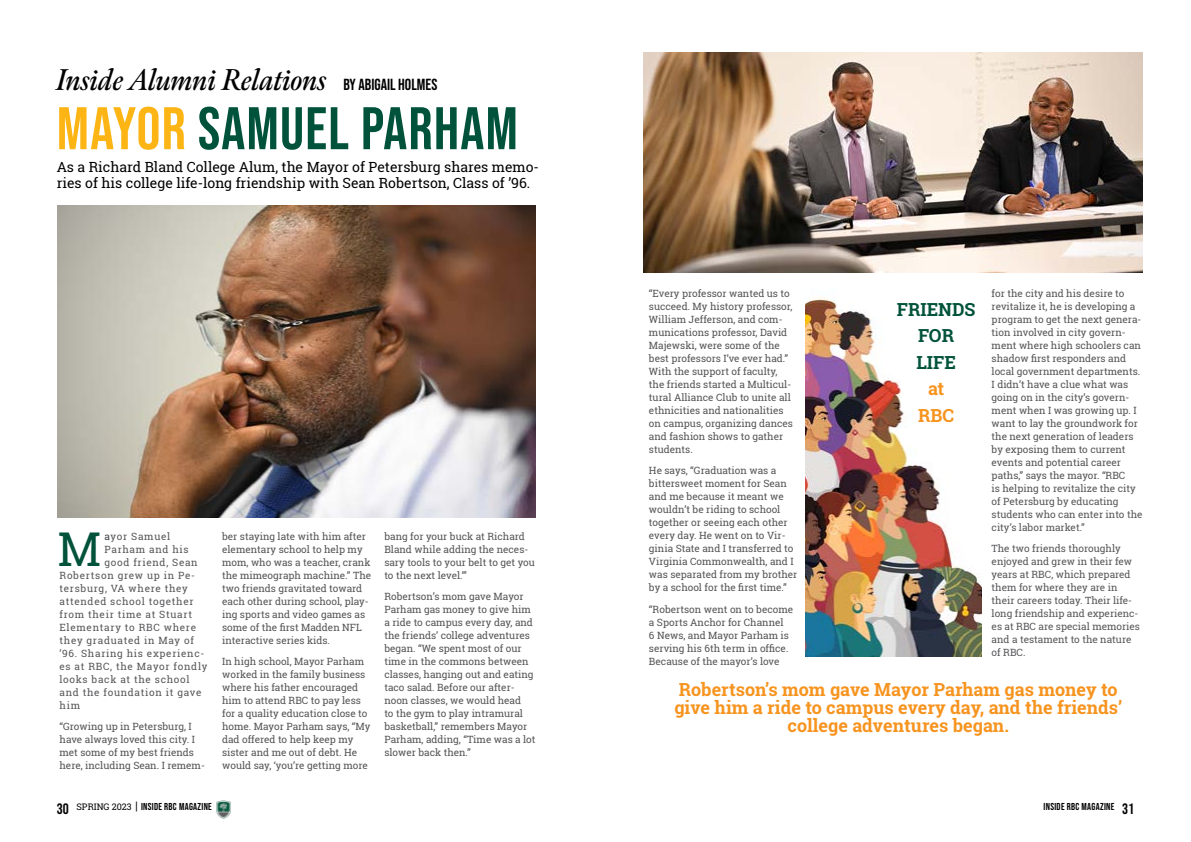
<style>
.page{position:relative;width:1191px;height:842px;background:#fff}
.page>*{position:absolute;margin:0;border:0;box-sizing:border-box;transform-origin:0 0}
.t1{font:60px "Bebas Neue";letter-spacing:.02em;color:#00523a}
.t2{font:46.6px "Roboto Slab";color:#00523a}
.t3{font:italic 600 30px "Meno Display Condensed";color:#000}
.t4{font:700 18px/18px "Roboto Slab";color:#f7941f;text-align:center}
.t5{font:700 18px/26.5px "Roboto Slab";color:#00523a;text-align:center}
.t6{font:16px "Bebas Neue";color:#000}
.t7{font:15px "Bebas Neue";color:#000}
.t8{font:14px/16px "Roboto Slab";color:#000}
.t9{font:10px/13px "Roboto Slab";color:#545456}
.t10{font:10px/13px "Roboto Slab";color:#565659}
.t11{font:10px "Roboto Slab";letter-spacing:.07em;color:#565659}
.t12{font:10px "Bebas Neue";letter-spacing:.03em;color:#000}
.s1{color:#fcb515}
.s2{color:#393d46}
.s3{font-family:"Roboto Slab";font-size:9px}
.s4{font-family:"PT Sans";font-size:12px}
</style>
<div class="page">
<img style="left:216px;top:801px;width:15px;height:18px">
<img style="left:58px;top:205px;width:477px;height:312px">
<img style="left:643px;top:52px;width:499px;height:221px">
<img style="left:805px;top:297px;width:176px;height:359px">
<h3 class="t3" style="left:57px;top:61px;width:272px">Inside Alumni Relations</h3>
<h1 class="t1" style="left:57px;top:95px;width:462px"><span class="s1">MAYOR</span> SAMUEL PARHAM</h1>
<h3 class="t8" style="left:57px;top:159px;width:484px">As a Richard Bland College Alum, the Mayor of Petersburg shares memo&shy;ries of his college life-long friendship with Sean Robertson, Class of ’96.</h3>
<h3 class="t6" style="left:343px;top:75px;width:95px">BY ABIGAIL HOLMES</h3>
<h2 class="t2" style="left:58px;top:517px;width:45px">M</h2>
<p class="t11" style="left:104px;top:529px;width:67px"><span class="s2">a</span>yor Samuel</p>
<p class="t11" style="left:104px;top:542px;width:86px">Parham and his</p>
<p class="t11" style="left:104px;top:555px;width:95px">good friend, Sean</p>
<p class="t11" style="left:60px;top:568px;width:137px">Robertson grew up in Pe-</p>
<p class="t11" style="left:60px;top:581px;width:130px">tersburg, VA where they</p>
<p class="t11" style="left:60px;top:594px;width:136px">attended school together</p>
<p class="t11" style="left:60px;top:607px;width:134px">from their time at Stuart</p>
<p class="t11" style="left:60px;top:620px;width:138px">Elementary to RBC where</p>
<p class="t11" style="left:60px;top:633px;width:136px">they graduated in May of</p>
<p class="t11" style="left:60px;top:646px;width:146px">’96. Sharing his experienc-</p>
<p class="t11" style="left:60px;top:659px;width:149px">es at RBC, the Mayor fondly</p>
<p class="t11" style="left:60px;top:672px;width:131px">looks back at the school</p>
<p class="t11" style="left:60px;top:685px;width:143px">and the foundation it gave</p>
<p class="t10" style="left:60px;top:698px;width:22px">him</p>
<p class="t9" style="left:60px;top:720px;width:147px">“Growing up in Petersburg, I have always loved this city. I met some of my best friends here, including Sean. I remem-</p>
<p class="t9" style="left:222px;top:529px;width:150px">ber staying late with him after elementary school to help my mom, who was a teacher, crank the mimeograph machine.” The two friends gravitated toward each other during school, play&shy;ing sports and video games as some of the first Madden NFL interactive series kids.</p>
<p class="t9" style="left:222px;top:655px;width:150px">In high school, Mayor Parham worked in the family business where his father encouraged him to attend RBC to pay less for a quality education close to home. Mayor Parham says, “My dad offered to help keep my sister and me out of debt. He would say, ‘you’re getting more</p>
<p class="t9" style="left:384px;top:529px;width:152px">bang for your buck at Richard<br>Bland while adding the neces&shy;sary tools to your belt to get you to the next level.’”</p>
<p class="t9" style="left:384px;top:590px;width:153px">Robertson’s mom gave Mayor<br>Parham gas money to give him a ride to campus every day, and the friends’ college adventures began. “We spent most of our time in the commons between classes, hanging out and eating taco salad. Before our after&shy;noon classes, we would head<br>to the gym to play intramural basketball,” remembers Mayor<br>Parham, adding, “Time was a lot slower back then.”</p>
<p class="t9" style="left:991px;top:286px;width:151px">for the city and his desire to revitalize it, he is developing a program to get the next genera&shy;tion involved in city govern&shy;ment where high schoolers can shadow first responders and local government departments.<br>I didn’t have a clue what was going on in the city’s govern&shy;ment when I was growing up. I want to lay the groundwork for the next generation of leaders by exposing them to current events and potential career paths,” says the mayor. “RBC<br>is helping to revitalize the city</p>
<p class="t10" style="left:991px;top:494px;width:152px">of Petersburg by educating students who can enter into the city’s labor market.”</p>
<p class="t10" style="left:991px;top:542px;width:150px">The two friends thoroughly enjoyed and grew in their few years at RBC, which prepared them for where they are in their careers today. Their life&shy;long friendship and experienc&shy;es at RBC are special memories and a testament to the nature of RBC.</p>
<h3 class="t4" style="left:674px;top:680px;width:449px">Robertson’s mom gave Mayor Parham gas money to give him a ride to campus every day, and the friends’ college adventures began.</h3>
<p class="t9" style="left:649px;top:286px;width:145px">“Every professor wanted us to succeed. My history professor,<br>William Jefferson, and com&shy;munications professor, David<br>Majewski, were some of the best professors I’ve ever had.”<br>With the support of faculty, the friends started a Multicul&shy;tural Alliance Club to unite all ethnicities and nationalities on campus, organizing dances and fashion shows to gather students.</p>
<p class="t9" style="left:649px;top:464px;width:150px">He says, “Graduation was a bittersweet moment for Sean and me because it meant we wouldn’t be riding to school together or seeing each other every day. He went on to Vir&shy;ginia State and I transferred to<br>Virginia Commonwealth, and I was separated from my brother by a school for the first time.”</p>
<p class="t9" style="left:649px;top:602px;width:146px">“Robertson went on to become a Sports Anchor for Channel<br>6 News, and Mayor Parham is serving his 6th term in office.<br>Because of the mayor’s love</p>
<h3 class="t5" style="left:897px;top:296px;width:80px">FRIENDS<br>FOR<br>LIFE</h3>
<h3 class="t4" style="left:918px;top:375px;width:37px;line-height:26.5px">at<br>RBC</h3>
<p class="t12" style="left:76px;top:801px;width:137px"><span class="s3">SPRING 2023</span> <span class="s4">|</span> INSIDE RBC MAGAZINE</p>
<p class="t12" style="left:1043px;top:801px;width:72px">INSIDE RBC MAGAZINE</p>
<h3 class="t7" style="left:57px;top:801px;width:13px">30</h3>
<h3 class="t7" style="left:1122px;top:801px;width:13px">31</h3>
</div>
